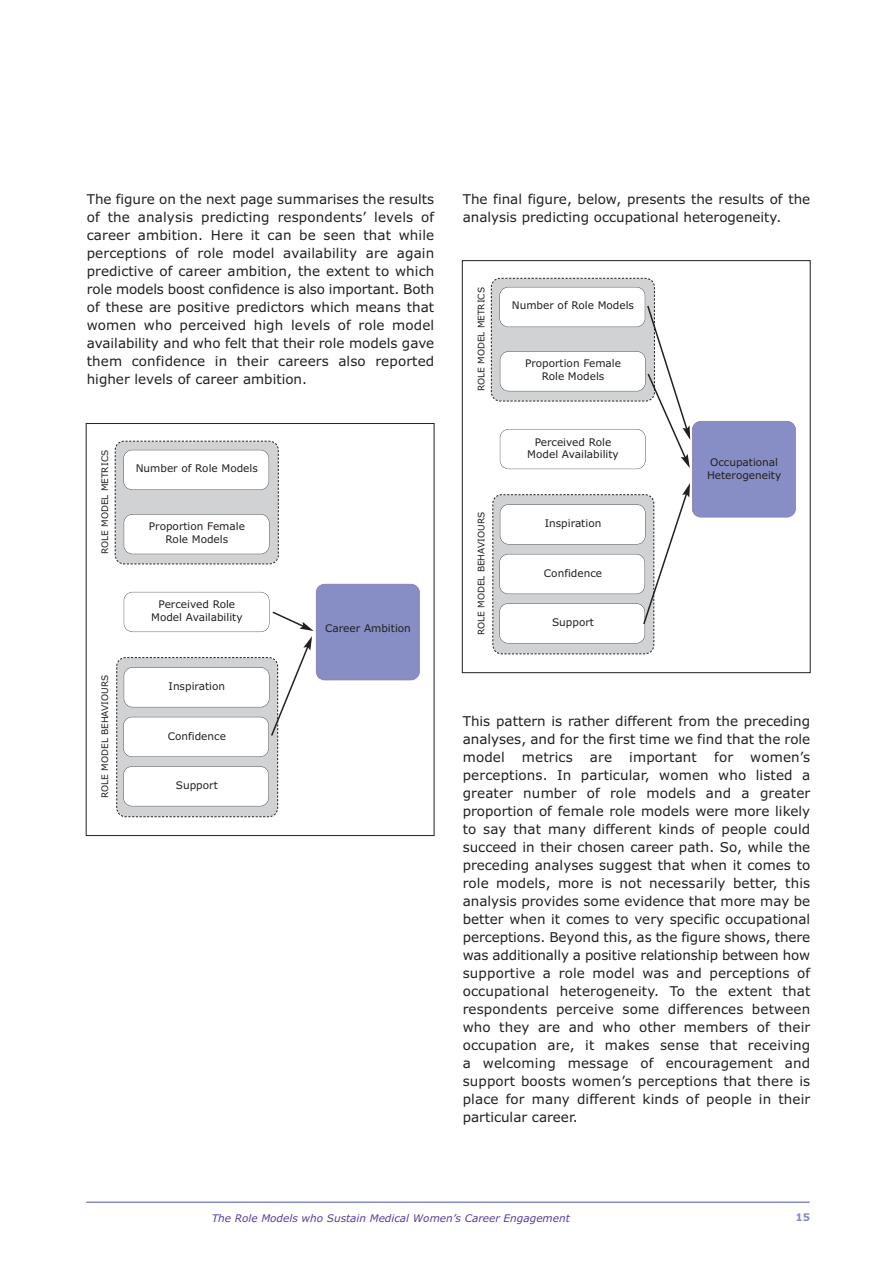
<style>
.page{position:relative;width:894px;height:1263px;background:#fff}
.page>*{position:absolute;margin:0;border:0;box-sizing:border-box;transform-origin:0 0}
.t1{font:13.5px/18px "Verdana";color:#231f20;text-align:justify}
.t2{font:10.5px/12.6px "Verdana";color:#231f20;text-align:center}
.t3{font:italic 10.5px "Verdana";color:#573e99}
.t4{font:700 10.5px "Verdana";color:#878dc5}
.t5{font:9px "Verdana";color:#231f20}
</style>
<div class="page">
<hr style="left:86px;top:1201px;width:723px;height:2px;background:#878dc5">
<div style="left:316px;top:584px;width:103px;height:96px;background:#878dc5;border-radius:9px"></div>
<div style="left:316px;top:584px;width:103px;height:96px;border:1px solid #725da8;border-radius:9px"></div>
<svg style="left:114px;top:440px;width:165px;height:124px;background:#ccccce"></svg>
<div style="left:124px;top:450px;width:145px;height:39px;background:#fff;border-radius:9px"></div>
<div style="left:123px;top:450px;width:146px;height:40px;border:1px solid #57585a;border-radius:9px"></div>
<div style="left:124px;top:514px;width:145px;height:40px;background:#fff;border-radius:9px"></div>
<div style="left:124px;top:514px;width:145px;height:40px;border:1px solid #57585a;border-radius:9px"></div>
<div style="left:124px;top:592px;width:145px;height:40px;border:1px solid #57585a;border-radius:9px"></div>
<div style="left:692px;top:421px;width:103px;height:96px;background:#878dc5;border-radius:9px"></div>
<div style="left:691px;top:421px;width:104px;height:96px;border:1px solid #725da8;border-radius:9px"></div>
<div style="left:462px;top:260px;width:348px;height:413px;border:1px solid #231f20"></div>
<div style="left:499px;top:429px;width:146px;height:40px;border:1px solid #57585a;border-radius:9px"></div>
<svg style="left:116px;top:610px;width:197px;height:207px"></svg>
<svg style="left:490px;top:277px;width:200px;height:191px"></svg>
<svg style="left:492px;top:484px;width:197px;height:170px"></svg>
<p class="t1" style="left:87px;top:191px;width:349px">The figure on the next page summarises the results of the analysis predicting respondents’ levels of career ambition. Here it can be seen that while perceptions of role model availability are again predictive of career ambition, the extent to which role models boost confidence is also important. Both of these are positive predictors which means that women who perceived high levels of role model availability and who felt that their role models gave them confidence in their careers also reported higher levels of career ambition.</p>
<p class="t1" style="left:462px;top:191px;width:349px">The final figure, below, presents the results of the analysis predicting occupational heterogeneity.</p>
<p class="t5" style="left:477px;top:391px;width:105px;rotate:-90deg">ROLE MODEL METRICS</p>
<p class="t2" style="left:511px;top:300px;width:124px">Number of Role Models</p>
<p class="t2" style="left:525px;top:358px;width:98px">Proportion Female<br>Role Models</p>
<p class="t5" style="left:101px;top:554px;width:105px;rotate:-90deg">ROLE MODEL METRICS</p>
<p class="t5" style="left:101px;top:798px;width:125px;rotate:-90deg">ROLE MODEL BEHAVIOURS</p>
<p class="t2" style="left:136px;top:463px;width:124px">Number of Role Models</p>
<p class="t2" style="left:149px;top:521px;width:98px">Proportion Female<br>Role Models</p>
<p class="t2" style="left:151px;top:599px;width:93px">Perceived Role<br>Model Availability</p>
<p class="t2" style="left:168px;top:681px;width:58px">Inspiration</p>
<p class="t2" style="left:168px;top:731px;width:60px">Confidence</p>
<p class="t2" style="left:176px;top:780px;width:43px">Support</p>
<p class="t2" style="left:325px;top:623px;width:87px">Career Ambition</p>
<p class="t5" style="left:477px;top:635px;width:125px;rotate:-90deg">ROLE MODEL BEHAVIOURS</p>
<p class="t2" style="left:527px;top:436px;width:93px">Perceived Role<br>Model Availability</p>
<p class="t2" style="left:544px;top:518px;width:58px">Inspiration</p>
<p class="t2" style="left:544px;top:568px;width:60px">Confidence</p>
<p class="t2" style="left:552px;top:617px;width:43px">Support</p>
<p class="t2" style="left:706px;top:457px;width:76px">Occupational<br>Heterogeneity</p>
<p class="t1" style="left:462px;top:713px;width:349px">This pattern is rather different from the preceding analyses, and for the first time we find that the role model</p>
<p class="t1" style="left:521px;top:749px;width:52px">metrics</p>
<p class="t1" style="left:589px;top:749px;width:24px">are</p>
<p class="t1" style="left:629px;top:749px;width:69px">important</p>
<p class="t1" style="left:714px;top:749px;width:20px">for</p>
<p class="t1" style="left:462px;top:749px;width:349px;text-indent:287px">women’s perceptions. In particular, women who listed a greater number of role models and a greater proportion of female role models were more likely to say that many different kinds of people could succeed in their chosen career path. So, while the preceding analyses suggest that when it comes to role models, more is not necessarily better, this analysis provides some evidence that more may be better when it comes to very specific occupational perceptions. Beyond this, as the figure shows, there was additionally a positive relationship between how supportive a role model was and perceptions of occupational heterogeneity. To the extent that respondents perceive some differences between who they are and who other members of their occupation are, it makes sense that receiving a welcoming message of encouragement and support boosts women’s perceptions that there is place for many different kinds of people in their particular career.</p>
<p class="t3" style="left:212px;top:1213px;width:359px">The Role Models who Sustain Medical Women’s Career Engagement</p>
<p class="t4" style="left:795px;top:1213px;width:16px">15</p>
</div>
